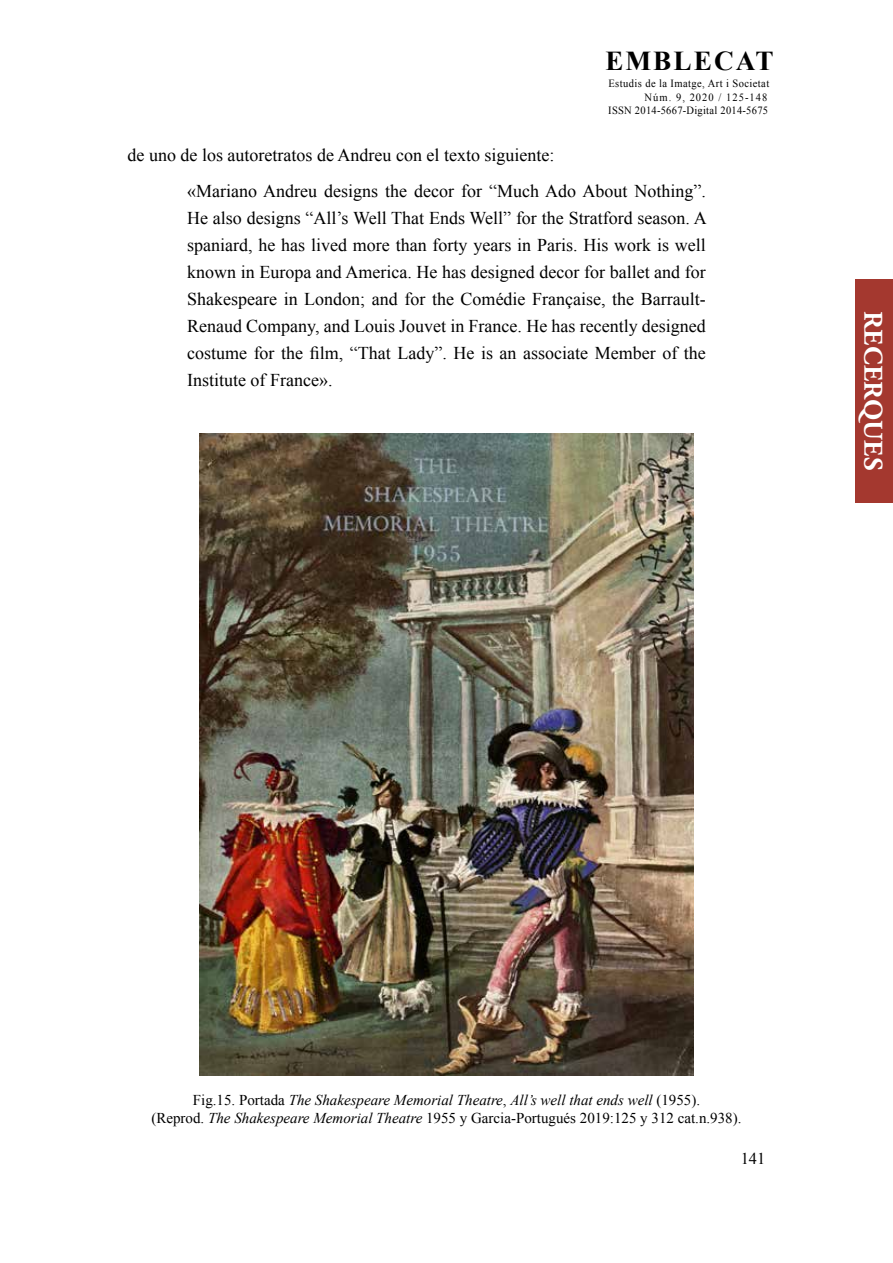
<style>
.page{position:relative;width:893px;height:1263px;background:#fff}
.page>*{position:absolute;margin:0;border:0;box-sizing:border-box;transform-origin:0 0}
.t1{font:700 27.3px "Times New Roman";letter-spacing:.075em;color:#000}
.t2{font:700 27px "Adobe Garamond Pro";letter-spacing:.015em;color:#fff}
.t3{font:18px/27px "Times New Roman";color:#000}
.t4{font:16.5px "Times New Roman";color:#000}
.t5{font:italic 15px/18px "Times New Roman";color:#000;text-align:center}
.t6{font:10.95px/13.5px "Times New Roman";letter-spacing:.04em;color:#000;text-align:right;scale:.95 1}
.s1{font-style:normal}
</style>
<div class="page">
<div style="left:855px;top:279px;width:38px;height:223px;background:#a4382f"></div>
<img style="left:200px;top:434px;width:493px;height:642px">
<h1 class="t1" style="left:605px;top:42px;width:170px">EMBLECAT</h1>
<p class="t6" style="left:608px;top:77px;width:171px">Estudis de la Imatge, Art i Societat<br>Núm. 9, 2020 / 125-148<br>ISSN 2014-5667-Digital 2014-5675</p>
<p class="t3" style="left:187px;top:137px;width:520px;line-height:36px;text-indent:-60px">de uno de los autoretratos de Andreu con el texto siguiente:<br>«Mariano Andreu designs the decor for “Much Ado About Nothing”.</p>
<p class="t3" style="left:187px;top:204px;width:521px;text-align:justify">He also designs “All’s Well That Ends Well” for the Stratford season. A spaniard, he has lived more than forty years in Paris. His work is well known in Europa and America. He has designed decor for ballet and for Shakespeare in London; and for the Comédie Française, the Barrault-Renaud Company, and Louis Jouvet in France. He has recently designed costume for the film, “That Lady”. He is an associate Member of the Institute of France».</p>
<h2 class="t2" style="left:889px;top:311px;width:161px;rotate:90deg">RECERQUES</h2>
<p class="t5" style="left:151px;top:1091px;width:592px"><span class="s1">Fig.15. Portada</span> The Shakespeare Memorial Theatre<span class="s1">,</span> All’s well that ends well <span class="s1">(1955).<br>(Reprod.</span> The Shakespeare Memorial Theatre <span class="s1">1955 y Garcia-Portugués 2019:125 y 312 cat.n.938).</span></p>
<p class="t4" style="left:741px;top:1147px;width:26px">141</p>
</div>
